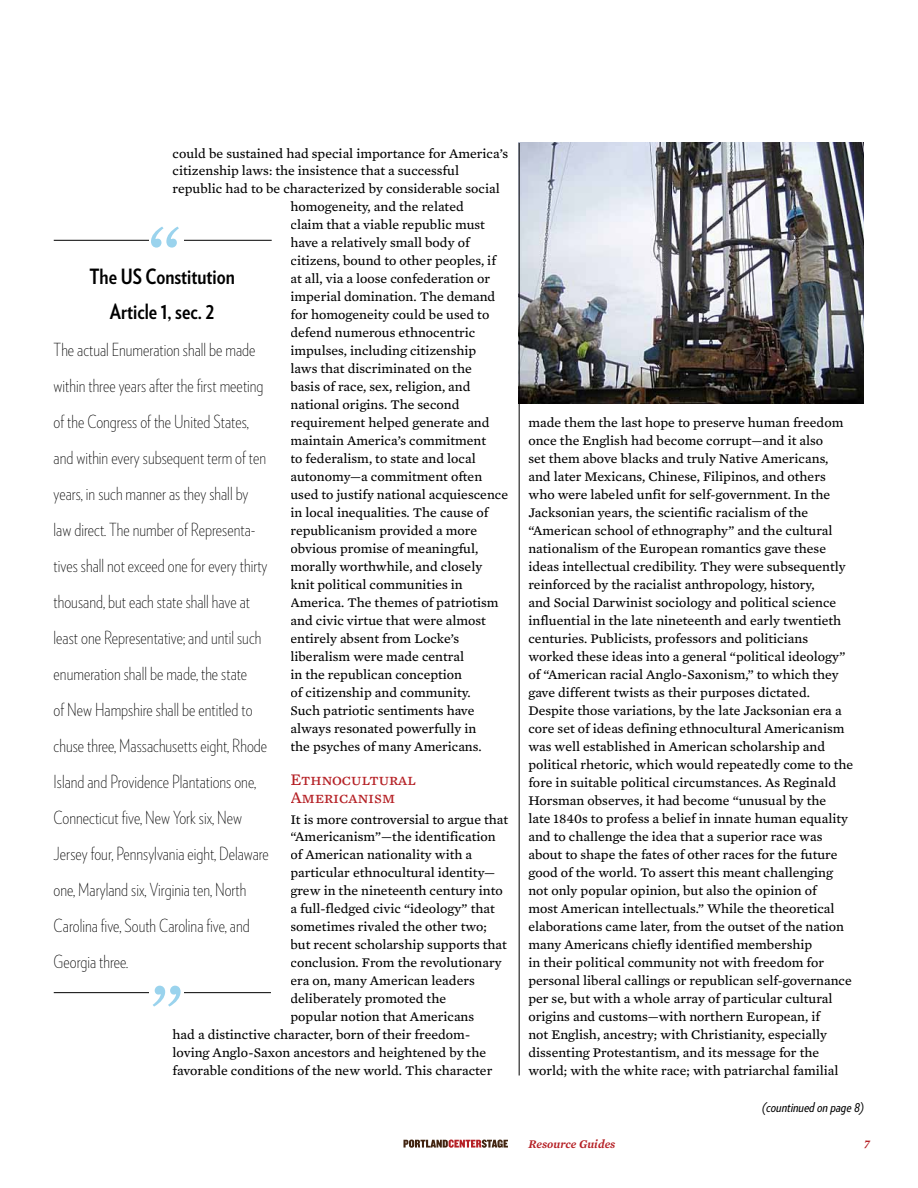
<style>
.page{position:relative;width:918px;height:1188px;background:#fff}
.page>*{position:absolute;margin:0;border:0;box-sizing:border-box;transform-origin:0 0}
.t1{font:700 21px/36px "Verlag Condensed";color:#000;text-align:center}
.t2{font:200 18px/36px "Verlag Condensed";color:#000}
.t3{font:16.5px/18px "Mercury Text G3 Roman SC";color:#b52025}
.t4{font:13.5px/18px "Mercury Text G3 Roman";color:#000}
.t5{font:italic 13.5px "Verlag Condensed";color:#000}
.t6{font:italic 600 12px "Mercury Text G1";color:#b52025}
</style>
<div class="page">
<svg style="left:403px;top:1140px;width:105px;height:8px"></svg>
<img style="left:520px;top:143px;width:344px;height:260px">
<hr style="left:519px;top:143px;width:1px;height:933px;background:#000">
<hr style="left:54px;top:240px;width:218px;height:1px;background:#000">
<hr style="left:54px;top:992px;width:217px;height:1px;background:#000">
<div style="left:149px;top:227px;width:35px;height:29px;background:#fff"></div>
<div style="left:149px;top:980px;width:35px;height:29px;background:#fff"></div>
<svg style="left:153px;top:986px;width:28px;height:21px"></svg>
<svg style="left:151px;top:227px;width:28px;height:21px"></svg>
<p class="t4" style="left:173px;top:144px;width:337px">could be sustained had special importance for America’s</p>
<p class="t4" style="left:173px;top:162px;width:288px">citizenship laws: the insistence that a successful</p>
<p class="t4" style="left:173px;top:180px;width:329px">republic had to be characterized by considerable social</p>
<p class="t4" style="left:290px;top:198px;width:175px">homogeneity, and the related</p>
<p class="t4" style="left:290px;top:216px;width:196px">claim that a viable republic must</p>
<p class="t4" style="left:290px;top:234px;width:181px">have a relatively small body of</p>
<p class="t4" style="left:290px;top:252px;width:207px">citizens, bound to other peoples, if</p>
<p class="t4" style="left:290px;top:270px;width:201px">at all, via a loose confederation or</p>
<p class="t4" style="left:290px;top:288px;width:206px">imperial domination. The demand</p>
<p class="t4" style="left:290px;top:306px;width:200px">for homogeneity could be used to</p>
<p class="t4" style="left:290px;top:324px;width:186px">defend numerous ethnocentric</p>
<p class="t4" style="left:290px;top:342px;width:187px">impulses, including citizenship</p>
<p class="t4" style="left:290px;top:360px;width:183px">laws that discriminated on the</p>
<p class="t4" style="left:290px;top:378px;width:182px">basis of race, sex, religion, and</p>
<p class="t4" style="left:290px;top:396px;width:171px">national origins. The second</p>
<p class="t4" style="left:290px;top:414px;width:201px">requirement helped generate and</p>
<p class="t4" style="left:290px;top:432px;width:197px">maintain America’s commitment</p>
<p class="t4" style="left:290px;top:450px;width:187px">to federalism, to state and local</p>
<p class="t4" style="left:290px;top:468px;width:193px">autonomy—a commitment often</p>
<p class="t4" style="left:290px;top:486px;width:219px">used to justify national acquiescence</p>
<p class="t4" style="left:290px;top:504px;width:200px">in local inequalities. The cause of</p>
<p class="t4" style="left:290px;top:522px;width:188px">republicanism provided a more</p>
<p class="t4" style="left:290px;top:540px;width:189px">obvious promise of meaningful,</p>
<p class="t4" style="left:290px;top:558px;width:193px">morally worthwhile, and closely</p>
<p class="t4" style="left:290px;top:576px;width:174px">knit political communities in</p>
<p class="t4" style="left:290px;top:594px;width:210px">America. The themes of patriotism</p>
<p class="t4" style="left:290px;top:612px;width:197px">and civic virtue that were almost</p>
<p class="t4" style="left:290px;top:630px;width:170px">entirely absent from Locke’s</p>
<p class="t4" style="left:290px;top:648px;width:175px">liberalism were made central</p>
<p class="t4" style="left:290px;top:666px;width:173px">in the republican conception</p>
<p class="t4" style="left:290px;top:684px;width:182px">of citizenship and community.</p>
<p class="t4" style="left:290px;top:702px;width:185px">Such patriotic sentiments have</p>
<p class="t4" style="left:290px;top:720px;width:187px">always resonated powerfully in</p>
<p class="t4" style="left:290px;top:738px;width:193px">the psyches of many Americans.</p>
<p class="t3" style="left:290px;top:770px;width:127px">Ethnocultural<br>Americanism</p>
<p class="t4" style="left:290px;top:810px;width:219px">It is more controversial to argue that</p>
<p class="t4" style="left:290px;top:828px;width:207px">“Americanism”—the identification</p>
<p class="t4" style="left:290px;top:846px;width:183px">of American nationality with a</p>
<p class="t4" style="left:290px;top:864px;width:206px">particular ethnocultural identity—</p>
<p class="t4" style="left:290px;top:882px;width:214px">grew in the nineteenth century into</p>
<p class="t4" style="left:290px;top:900px;width:206px">a full-fledged civic “ideology” that</p>
<p class="t4" style="left:290px;top:918px;width:198px">sometimes rivaled the other two;</p>
<p class="t4" style="left:290px;top:936px;width:218px">but recent scholarship supports that</p>
<p class="t4" style="left:290px;top:954px;width:213px">conclusion. From the revolutionary</p>
<p class="t4" style="left:290px;top:972px;width:186px">era on, many American leaders</p>
<p class="t4" style="left:290px;top:990px;width:157px">deliberately promoted the</p>
<p class="t4" style="left:290px;top:1008px;width:185px">popular notion that Americans</p>
<p class="t4" style="left:173px;top:1026px;width:299px">had a distinctive character, born of their freedom-</p>
<p class="t4" style="left:173px;top:1044px;width:315px">loving Anglo-Saxon ancestors and heightened by the</p>
<p class="t4" style="left:173px;top:1062px;width:321px">favorable conditions of the new world. This character</p>
<h1 class="t1" style="left:89px;top:257px;width:147px">The US Constitution<br>Article 1, sec. 2</h1>
<p class="t2" style="left:54px;top:330px;width:217px">The actual Enumeration shall be made within three years after the first meeting of the Congress of the United States, and within every subsequent term of ten years, in such manner as they shall by law direct. The number of Representa&shy;tives shall not exceed one for every thirty thousand, but each state shall have at least one Representative; and until such enumeration shall be made, the state<br>of New Hampshire shall be entitled to chuse three, Massachusetts eight, Rhode Island and Providence Plantations one, Connecticut five, New York six, New Jersey four, Pennsylvania eight, Delaware one, Maryland six, Virginia ten, North Carolina five, South Carolina five, and Georgia three.</p>
<p class="t4" style="left:528px;top:414px;width:326px">made them the last hope to preserve human freedom once the English had become corrupt—and it also<br>set them above blacks and truly Native Americans, and later Mexicans, Chinese, Filipinos, and others who were labeled unfit for self-government. In the Jacksonian years, the scientific racialism of the “American school of ethnography” and the cultural nationalism of the European romantics gave these ideas intellectual credibility. They were subsequently reinforced by the racialist anthropology, history,<br>and Social Darwinist sociology and political science influential in the late nineteenth and early twentieth centuries. Publicists, professors and politicians worked these ideas into a general “political ideology” of “American racial Anglo-Saxonism,” to which they gave different twists as their purposes dictated.<br>Despite those variations, by the late Jacksonian era a core set of ideas defining ethnocultural Americanism was well established in American scholarship and political rhetoric, which would repeatedly come to the fore in suitable political circumstances. As Reginald Horsman observes, it had become “unusual by the<br>late 1840s to profess a belief in innate human equality and to challenge the idea that a superior race was about to shape the fates of other races for the future good of the world. To assert this meant challenging not only popular opinion, but also the opinion of<br>most American intellectuals.” While the theoretical elaborations came later, from the outset of the nation many Americans chiefly identified membership<br>in their political community not with freedom for personal liberal callings or republican self-governance per se, but with a whole array of particular cultural origins and customs—with northern European, if<br>not English, ancestry; with Christianity, especially dissenting Protestantism, and its message for the world; with the white race; with patriarchal familial</p>
<p class="t5" style="left:762px;top:1097px;width:103px">(countinued on page 8)</p>
<p class="t6" style="left:528px;top:1136px;width:89px">Resource Guides</p>
<p class="t6" style="left:864px;top:1136px;width:7px">7</p>
</div>
